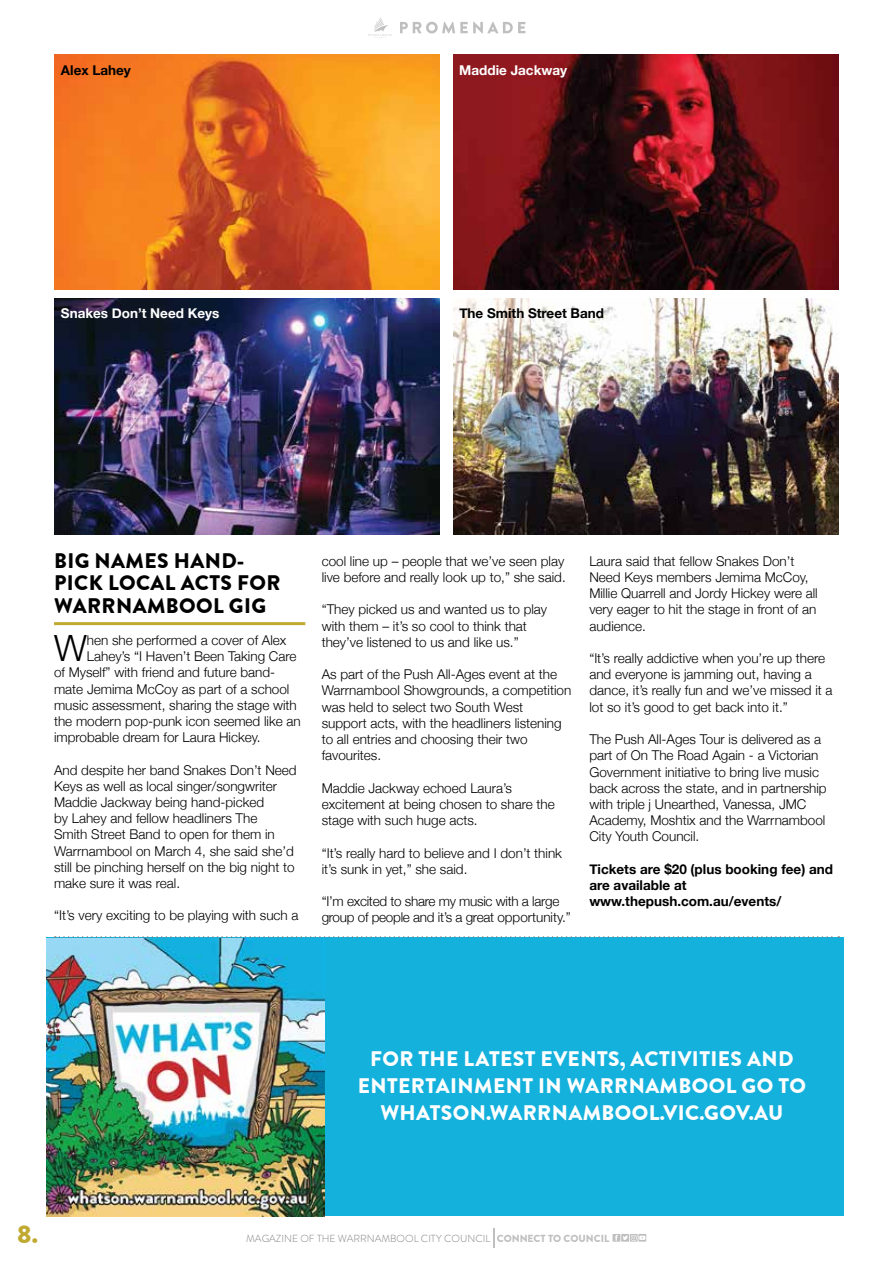
<style>
.page{position:relative;width:893px;height:1263px;background:#fff}
.page>*{position:absolute;margin:0;border:0;box-sizing:border-box;transform-origin:0 0}
.t1{font:300 36.15px "Helvetica Neue";color:#000}
.t2{font:900 25.5px "Brandon Grotesque";color:#c0a930}
.t3{font:900 21px/27px "Brandon Grotesque";letter-spacing:.02em;color:#fff;text-align:center}
.t4{font:900 21px/22.5px "Brandon Grotesque";letter-spacing:.02em;color:#000}
.t5{font:300 13.5px/16.2px "Helvetica Neue";color:#000}
.t6{font:700 13.5px/16.2px "Helvetica Neue";color:#000}
.t7{font:300 13.5px/16.2px "Helvetica Neue";letter-spacing:-.02em;color:#000}
.t8{font:700 13.5px "Helvetica Neue";color:#fff}
.t9{font:300 10.2px "Brandon Grotesque";color:#7d7e7e}
.s1{font-weight:900;color:#c0bfbf}
</style>
<div class="page">
<svg style="left:613px;top:1234px;width:33px;height:8px"></svg>
<svg style="left:494px;top:1228px;width:1px;height:19px"></svg>
<svg style="left:368px;top:17px;width:24px;height:21px"></svg>
<svg style="left:400px;top:22px;width:125px;height:11px"></svg>
<div style="left:46px;top:938px;width:798px;height:278px;background:#15b1dd"></div>
<svg style="left:55px;top:936px;width:784px;height:2px"></svg>
<img style="left:54px;top:54px;width:386px;height:235px">
<img style="left:54px;top:299px;width:386px;height:235px">
<img style="left:453px;top:54px;width:386px;height:235px">
<img style="left:453px;top:299px;width:386px;height:235px">
<hr style="left:54px;top:622px;width:251px;height:3px;background:#c0a930">
<img style="left:46px;top:938px;width:278px;height:278px">
<p class="t6" style="left:61px;top:62px;width:71px">Alex Lahey</p>
<p class="t8" style="left:459px;top:59px;width:109px">Maddie Jackway</p>
<p class="t8" style="left:61px;top:303px;width:160px">Snakes Don’t Need Keys</p>
<p class="t6" style="left:459px;top:306px;width:146px">The Smith Street Band</p>
<h3 class="t4" style="left:54px;top:549px;width:228px">BIG NAMES HAND-<br>PICK LOCAL ACTS FOR<br>WARRNAMBOOL GIG</h3>
<h1 class="t1" style="left:54px;top:619px;width:34px">W</h1>
<p class="t5" style="left:87px;top:631px;width:201px">hen she performed a cover of Alex</p>
<p class="t5" style="left:87px;top:647px;width:211px">Lahey’s “I Haven’t Been Taking Care</p>
<p class="t5" style="left:54px;top:663px;width:223px">of Myself” with friend and future band-</p>
<p class="t5" style="left:54px;top:680px;width:237px">mate Jemima McCoy as part of a school</p>
<p class="t5" style="left:54px;top:696px;width:244px">music assessment, sharing the stage with</p>
<p class="t5" style="left:54px;top:712px;width:248px">the modern pop-punk icon seemed like an</p>
<p class="t5" style="left:54px;top:728px;width:208px">improbable dream for Laura Hickey.</p>
<p class="t5" style="left:54px;top:761px;width:244px">And despite her band Snakes Don’t Need Keys as well as local singer/songwriter Maddie Jackway being hand-picked<br>by Lahey and fellow headliners The<br>Smith Street Band to open for them in Warrnambool on March 4, she said she’d still be pinching herself on the big night to make sure it was real.</p>
<p class="t5" style="left:54px;top:906px;width:246px">“It’s very exciting to be playing with such a</p>
<p class="t5" style="left:322px;top:552px;width:246px">cool line up – people that we’ve seen play live before and really look up to,” she said.</p>
<p class="t5" style="left:322px;top:601px;width:227px">“They picked us and wanted us to play with them – it’s so cool to think that they’ve listened to us and like us.”</p>
<p class="t5" style="left:322px;top:665px;width:251px">As part of the Push All-Ages event at the Warrnambool Showgrounds, a competition was held to select two South West support acts, with the headliners listening to all entries and choosing their two favourites.</p>
<p class="t5" style="left:322px;top:779px;width:235px">Maddie Jackway echoed Laura’s excitement at being chosen to share the stage with such huge acts.</p>
<p class="t5" style="left:322px;top:844px;width:242px">“It’s really hard to believe and I don’t think it’s sunk in yet,” she said.</p>
<p class="t7" style="left:322px;top:892px;width:251px">“I’m excited to share my music with a large group of people and it’s a great opportunity.”</p>
<p class="t5" style="left:589px;top:552px;width:230px">Laura said that fellow Snakes Don’t<br>Need Keys members Jemima McCoy,<br>Millie Quarrell and Jordy Hickey were all very eager to hit the stage in front of an audience.</p>
<p class="t5" style="left:589px;top:649px;width:245px">“It’s really addictive when you’re up there and everyone is jamming out, having a dance, it’s really fun and we’ve missed it a lot so it’s good to get back into it.”</p>
<p class="t5" style="left:589px;top:730px;width:239px">The Push All-Ages Tour is delivered as a part of On The Road Again - a Victorian Government initiative to bring live music back across the state, and in partnership with triple j Unearthed, Vanessa, JMC Academy, Moshtix and the Warrnambool City Youth Council.</p>
<p class="t6" style="left:589px;top:861px;width:245px">Tickets are $20 (plus booking fee) and are available at www.thepush.com.au/events/</p>
<h3 class="t3" style="left:358px;top:1045px;width:450px">FOR THE LATEST EVENTS, ACTIVITIES AND<br>ENTERTAINMENT IN WARRNAMBOOL GO TO<br>WHATSON.WARRNAMBOOL.VIC.GOV.AU</h3>
<h2 class="t2" style="left:17px;top:1218px;width:22px">8.</h2>
<p class="t9" style="left:246px;top:1231px;width:365px">MAGAZINE OF THE WARRNAMBOOL CITY COUNCIL <span class="s1">CONNECT TO COUNCIL</span></p>
</div>
